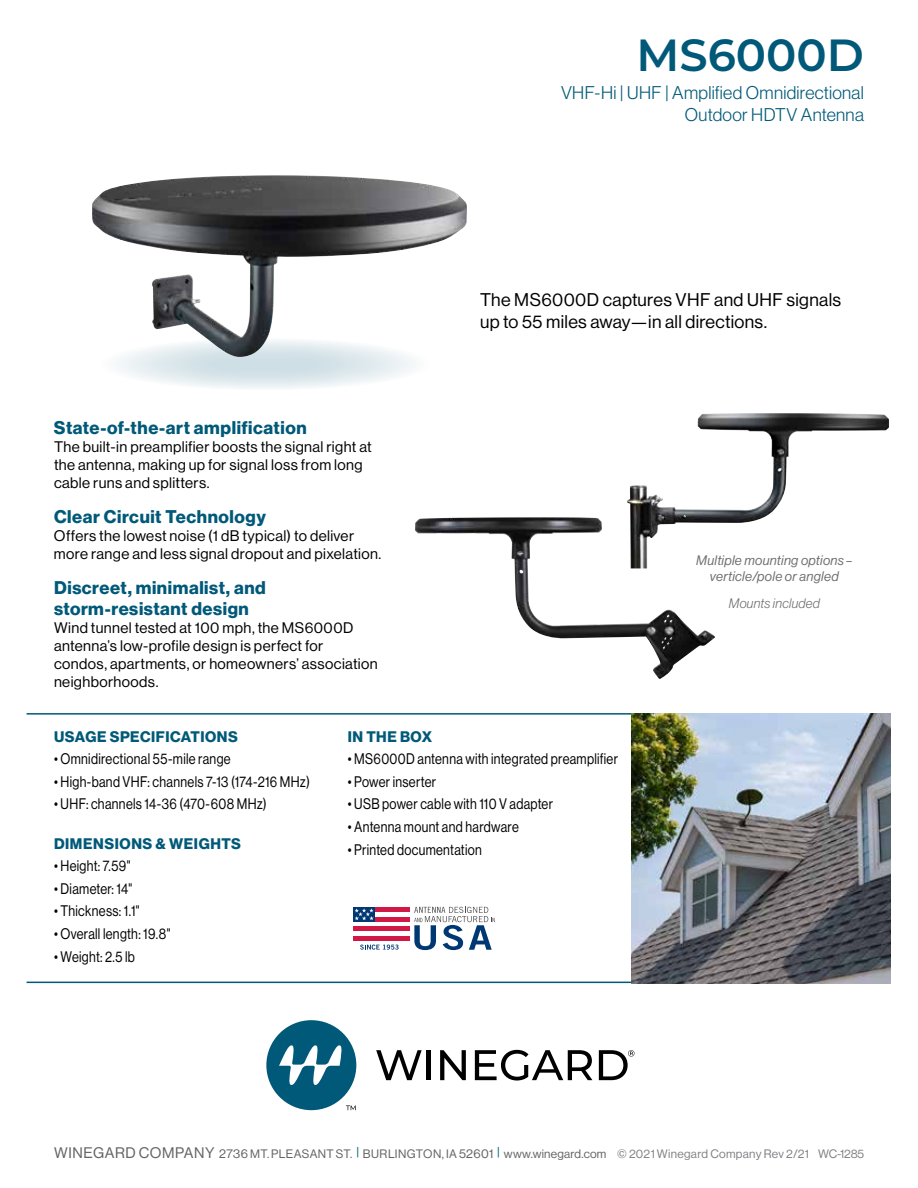
<style>
.page{position:relative;width:918px;height:1188px;background:#fff}
.page>*{position:absolute;margin:0;border:0;box-sizing:border-box;transform-origin:0 0}
.t1{font:600 45px "Montserrat";color:#005978}
.t2{font:18px/21.6px "N Haas Grotesk DS Pro 75 Bd";letter-spacing:.03em;color:#005978}
.t3{font:18px/21.6px "N Haas Grotesk DS Pro 55 Rg";letter-spacing:.02em;color:#000}
.t4{font:18px/21.6px "N Haas Grotesk DS Pro 45 Lt";letter-spacing:.02em;color:#005978;text-align:right}
.t5{font:15px/18px "N Haas Grotesk DS Pro 55 Rg";letter-spacing:.025em;color:#000}
.t6{font:15px "N Haas Grotesk DS Pro 55 Rg";letter-spacing:.025em;color:#000;scale:.85 1}
.t7{font:15px "N Haas Grotesk DS Pro 75 Bd";letter-spacing:.04em;color:#005978}
.t8{font:13.5px/16.2px "N Haas Grotesk DS Pro 56 It";letter-spacing:.02em;color:#6d6e71;text-align:center}
.t9{font:13.5px "N Haas Grotesk DS Pro 46 Lt It";letter-spacing:.02em;color:#6d6e71}
.t10{font:12px "N Haas Grotesk DS Pro 55 Rg";letter-spacing:.025em;color:#636466}
.s1{font-size:15px}
.s2{color:#005978}
.s3{color:#808285}
</style>
<div class="page">
<hr style="left:27px;top:982px;width:627px;height:1px;background:#005978">
<hr style="left:27px;top:713px;width:627px;height:2px;background:#005978">
<svg style="left:99px;top:338px;width:333px;height:52px"></svg>
<svg style="left:376px;top:1050px;width:46px;height:30px"></svg>
<hr style="left:427px;top:1050px;width:4px;height:30px;background:#000">
<svg style="left:440px;top:1050px;width:26px;height:30px"></svg>
<svg style="left:475px;top:1050px;width:117px;height:31px"></svg>
<svg style="left:599px;top:1050px;width:35px;height:30px"></svg>
<svg style="left:266px;top:1020px;width:90px;height:90px"></svg>
<svg style="left:353px;top:907px;width:57px;height:34px"></svg>
<div style="left:374px;top:907px;width:35px;height:5px;background:#d11947"></div>
<hr style="left:353px;top:936px;width:56px;height:4px;background:#d11947">
<hr style="left:374px;top:917px;width:35px;height:4px;background:#d11947">
<div style="left:353px;top:926px;width:56px;height:5px;background:#d11947"></div>
<div style="left:353px;top:907px;width:22px;height:14px;background:#003873"></div>
<svg style="left:355px;top:908px;width:19px;height:12px"></svg>
<svg style="left:414px;top:907px;width:81px;height:43px"></svg>
<svg style="left:360px;top:945px;width:39px;height:5px"></svg>
<img style="left:415px;top:517px;width:300px;height:162px">
<img style="left:92px;top:175px;width:375px;height:182px">
<img style="left:632px;top:713px;width:259px;height:270px">
<img style="left:627px;top:413px;width:262px;height:155px">
<h1 class="t1" style="left:636px;top:23px;width:229px">MS6000D</h1>
<p class="t4" style="left:561px;top:82px;width:304px">VHF-Hi | UHF | Amplified Omnidirectional<br>Outdoor HDTV Antenna</p>
<p class="t2" style="left:54px;top:417px;width:254px">State-of-the-art amplification</p>
<p class="t5" style="left:54px;top:438px;width:319px">The built-in preamplifier boosts the signal right at the antenna, making up for signal loss from long cable runs and splitters.</p>
<p class="t2" style="left:54px;top:506px;width:213px">Clear Circuit Technology</p>
<p class="t5" style="left:54px;top:527px;width:329px">Offers the lowest noise (1 dB typical) to deliver more range and less signal dropout and pixelation.</p>
<p class="t2" style="left:54px;top:577px;width:213px">Discreet, minimalist, and storm-resistant design</p>
<p class="t5" style="left:54px;top:619px;width:325px">Wind tunnel tested at 100 mph, the MS6000D antenna’s low-profile design is perfect for condos, apartments, or homeowners’ association neighborhoods.</p>
<p class="t3" style="left:480px;top:289px;width:363px">The MS6000D captures VHF and UHF signals up to 55 miles away—in all directions.</p>
<p class="t8" style="left:696px;top:552px;width:158px">Multiple mounting options– verticle/pole or angled</p>
<p class="t9" style="left:729px;top:596px;width:92px">Mounts included</p>
<p class="t7" style="left:54px;top:728px;width:185px">USAGE SPECIFICATIONS</p>
<p class="t6" style="left:54px;top:750px;width:209px">• Omnidirectional 55-mile range</p>
<p class="t6" style="left:54px;top:773px;width:303px">• High-band VHF: channels 7-13 (174-216 MHz)</p>
<p class="t6" style="left:54px;top:796px;width:252px">• UHF: channels 14-36 (470-608 MHz)</p>
<p class="t7" style="left:54px;top:835px;width:188px">DIMENSIONS &amp; WEIGHTS</p>
<p class="t6" style="left:54px;top:857px;width:92px">• Height: 7.59"</p>
<p class="t6" style="left:54px;top:880px;width:94px">• Diameter: 14"</p>
<p class="t6" style="left:54px;top:903px;width:102px">• Thickness: 1.1"</p>
<p class="t6" style="left:54px;top:925px;width:139px">• Overall length: 19.8"</p>
<p class="t6" style="left:54px;top:948px;width:97px">• Weight: 2.5 lb</p>
<p class="t7" style="left:348px;top:728px;width:86px">IN THE BOX</p>
<p class="t6" style="left:348px;top:750px;width:320px">• MS6000D antenna with integrated preamplifier</p>
<p class="t6" style="left:348px;top:773px;width:106px">• Power inserter</p>
<p class="t6" style="left:348px;top:796px;width:243px">• USB power cable with 110 V adapter</p>
<p class="t6" style="left:348px;top:818px;width:203px">• Antenna mount and hardware</p>
<p class="t6" style="left:348px;top:841px;width:159px">• Printed documentation</p>
<p class="t10" style="left:54px;top:1147px;width:811px"><span class="s1">WINEGARD COMPANY</span> 2736 MT. PLEASANT ST. <span class="s2">|</span> BURLINGTON, IA 52601 <span class="s2">|</span> www.winegard.com <span class="s3">© 2021 Winegard Company Rev 2/21 WC-1285</span></p>
</div>
